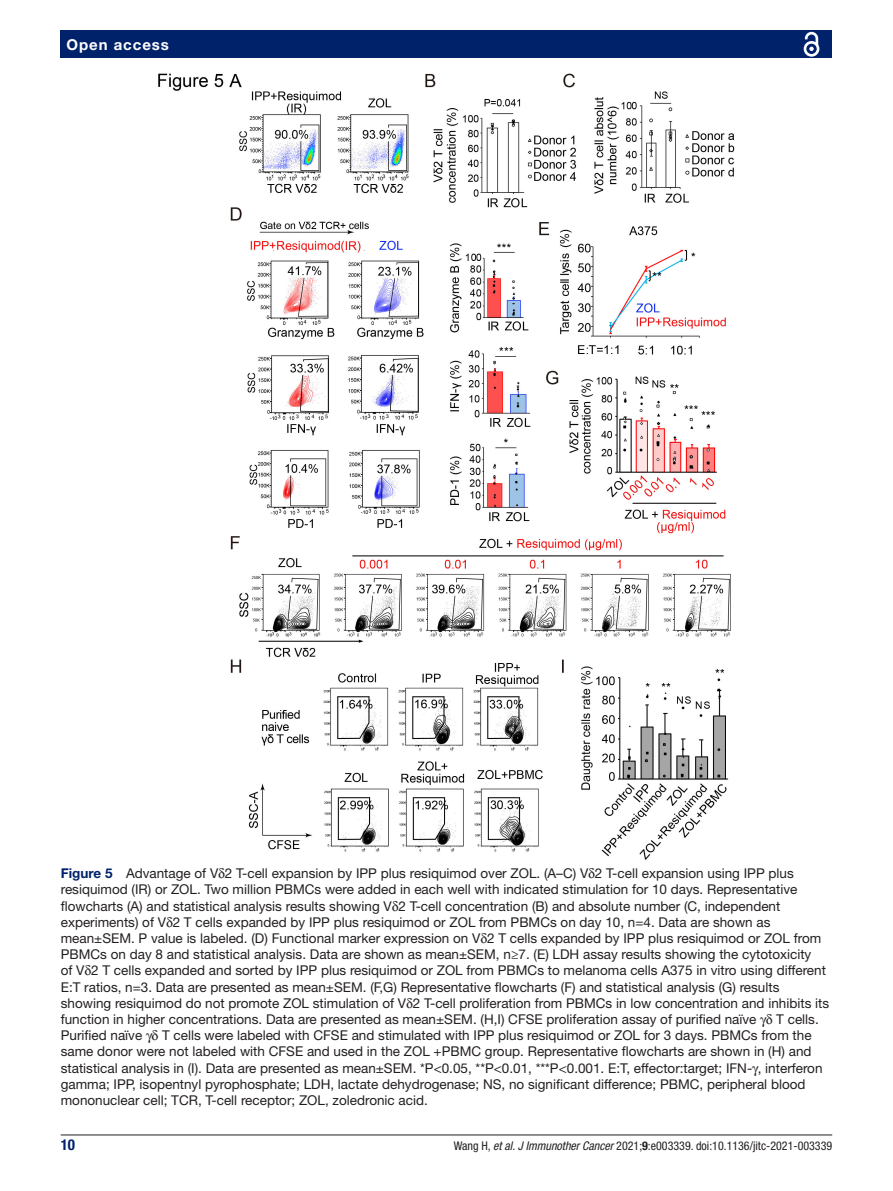
<style>
.page{position:relative;width:893px;height:1191px;background:#fff}
.page>*{position:absolute;margin:0;border:0;box-sizing:border-box;transform-origin:0 0}
.t1{font:700 15px "Helvetica Neue LT Std";letter-spacing:.065em;color:#fff}
.t2{font:700 condensed 15px "Helvetica Neue LT Std";color:#00226b}
.t3{font:13.5px/16.2px "Helvetica Neue LT Std";color:#231f20}
.t4{font:condensed 12px "Helvetica Neue LT Std";color:#231f20}
.s1{font-weight:700;color:#00226b}
.s2{font-style:italic}
.s3{font-weight:700}
</style>
<div class="page">
<hr style="left:61px;top:1134px;width:771px;height:1px;background:#231f20">
<div style="left:61px;top:31px;width:771px;height:27px;background:#00226b"></div>
<svg style="left:803px;top:31px;width:17px;height:26px"></svg>
<img style="left:159px;top:73px;width:575px;height:787px">
<p class="t1" style="left:66px;top:35px;width:104px">Open access</p>
<p class="t3" style="left:61px;top:865px;width:770px"><span class="s1">Figure 5</span> Advantage of V 2 T-cell expansion by IPP plus resiquimod over ZOL. (A–C) V 2 T-cell expansion using IPP plus resiquimod (IR) or ZOL. Two million PBMCs were added in each well with indicated stimulation for 10 days. Representative flowcharts (A) and statistical analysis results showing V 2 T-cell concentration (B) and absolute number (C, independent experiments) of V 2 T cells expanded by IPP plus resiquimod or ZOL from PBMCs on day 10, n=4. Data are shown as mean±SEM. P value is labeled. (D) Functional marker expression on V 2 T cells expanded by IPP plus resiquimod or ZOL from PBMCs on day 8 and statistical analysis. Data are shown as mean±SEM, n≥7. (E) LDH assay results showing the cytotoxicity<br>of V 2 T cells expanded and sorted by IPP plus resiquimod or ZOL from PBMCs to melanoma cells A375 in vitro using different E:T ratios, n=3. Data are presented as mean±SEM. (F,G) Representative flowcharts (F) and statistical analysis (G) results showing resiquimod do not promote ZOL stimulation of V 2 T-cell proliferation from PBMCs in low concentration and inhibits its function in higher concentrations. Data are presented as mean±SEM. (H,I) CFSE proliferation assay of purified naïve</p>
<p class="t3" style="left:776px;top:1011px;width:44px">T cells.</p>
<p class="t3" style="left:61px;top:1027px;width:763px;text-indent:101px">T cells were labeled with CFSE and stimulated with IPP plus resiquimod or ZOL for 3 days. PBMCs from the same donor were not labeled with CFSE and used in the ZOL +PBMC group. Representative flowcharts are shown in (H) and statistical analysis in (I). Data are presented as mean±SEM. *P&lt;0.05, **P&lt;0.01, ***P&lt;0.001. E:T, effector:target; IFN- , interferon gamma; IPP, isopentnyl pyrophosphate; LDH, lactate dehydrogenase; NS, no significant difference; PBMC, peripheral blood mononuclear cell; TCR, T-cell receptor; ZOL, zoledronic acid.</p>
<p class="t3" style="left:61px;top:1027px;width:83px">Purified naïve</p>
<p class="t2" style="left:61px;top:1135px;width:16px">10</p>
<p class="t4" style="left:454px;top:1138px;width:380px">Wang H, <span class="s2">et al</span>. <span class="s2">J Immunother Cancer</span> 2021;<span class="s3">9</span>:e003339. doi:10.1136/jitc-2021-003339</p>
</div>
